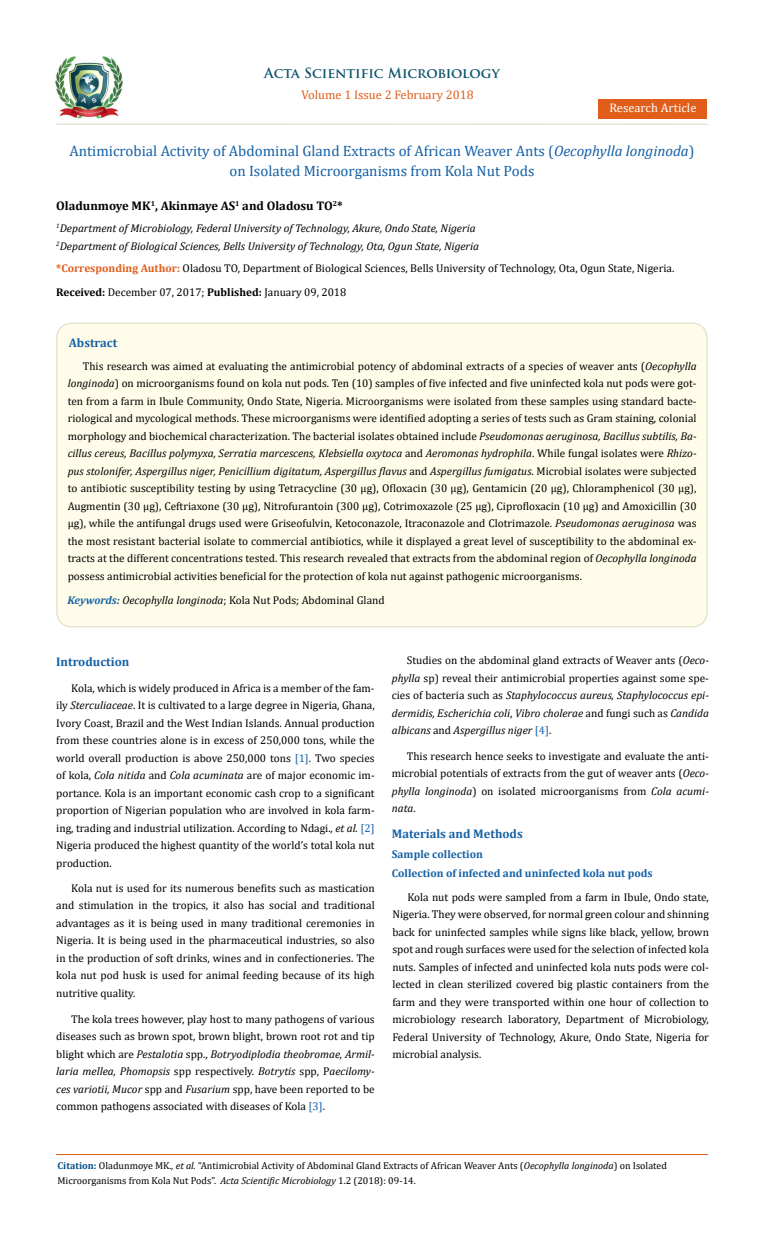
<style>
.page{position:relative;width:764px;height:1243px;background:#fff}
.page>*{position:absolute;margin:0;border:0;box-sizing:border-box;transform-origin:0 0}
.t1{font:15px/20px "Cambria";color:#1560a6;text-align:center}
.t2{font:700 13.75px "Trajan Pro";letter-spacing:-.005em;color:#0e546a}
.t3{font:700 12.5px "Cambria";color:#000}
.t4{font:700 12.5px "Cambria";color:#1560a6}
.t5{font:12.5px "Cambria";color:#e05d1a}
.t6{font:12.5px "Cambria";color:#fff}
.t7{font:11.25px/17.5px "Cambria";color:#000;text-align:justify}
.t8{font:italic 11.25px/17.5px "Cambria";color:#000}
.t9{font:700 11.25px "Cambria";color:#1560a6}
.t10{font:10px/15px "Cambria";color:#000}
.s1{font-style:italic}
.s2{font-weight:700;color:#e05d1a}
.s3{font-weight:700}
.s4{font-weight:700;font-style:italic;color:#1560a6}
.s5{font-weight:700;font-style:italic;color:#0e546a}
.s6{color:#1560a6}
.s7{font-weight:700;color:#035089}
</style>
<div class="page">
<img style="left:56px;top:57px;width:66px;height:61px">
<div style="left:599px;top:99px;width:108px;height:20px;background:#e05d1a"></div>
<hr style="left:56px;top:1154px;width:651px;height:1px;background:#e05d1a">
<hr style="left:56px;top:123px;width:651px;height:2px;background:#e2e0cd">
<div style="left:57px;top:323px;width:650px;height:304px;background:#fffde9;border-radius:15px"></div>
<p class="t2" style="left:264px;top:64px;width:237px">Acta Scientific Microbiology</p>
<p class="t5" style="left:301px;top:88px;width:174px">Volume 1 Issue 2 February 2018</p>
<p class="t6" style="left:609px;top:100px;width:89px">Research Article</p>
<h1 class="t1" style="left:69px;top:141px;width:626px">Antimicrobial Activity of Abdominal Gland Extracts of African Weaver Ants (<span class="s1">Oecophylla longinoda</span>) on Isolated Microorganisms from Kola Nut Pods</h1>
<p class="t3" style="left:56px;top:197px;width:288px">Oladunmoye MK<sup>1</sup>, Akinmaye AS<sup>1</sup> and Oladosu TO<sup>2</sup>*</p>
<p class="t8" style="left:56px;top:219px;width:424px"><sup>1</sup>Department of Microbiology, Federal University of Technology, Akure, Ondo State, Nigeria<br><sup>2</sup>Department of Biological Sciences, Bells University of Technology, Ota, Ogun State, Nigeria</p>
<p class="t7" style="left:56px;top:260px;width:619px"><span class="s2">*Corresponding Author:</span> Oladosu TO, Department of Biological Sciences, Bells University of Technology, Ota, Ogun State, Nigeria.</p>
<p class="t7" style="left:56px;top:283px;width:292px"><span class="s3">Received:</span> December 07, 2017; <span class="s3">Published:</span> January 09, 2018</p>
<p class="t4" style="left:69px;top:334px;width:50px">Abstract</p>
<p class="t7" style="left:68px;top:357px;width:630px;text-indent:15px">This research was aimed at evaluating the antimicrobial potency of abdominal extracts of a species of weaver ants (<span class="s1">Oecophylla longinoda</span>) on microorganisms found on kola nut pods. Ten (10) samples of five infected and five uninfected kola nut pods were got&shy;ten from a farm in Ibule Community, Ondo State, Nigeria. Microorganisms were isolated from these samples using standard bacte&shy;riological and mycological methods. These microorganisms were identified adopting a series of tests such as Gram staining, colonial morphology and biochemical characterization. The bacterial isolates obtained include <span class="s1">Pseudomonas aeruginosa, Bacillus subtilis, Ba&shy;cillus cereus, Bacillus polymyxa, Serratia marcescens, Klebsiella oxytoca</span> and <span class="s1">Aeromonas hydrophila</span>. While fungal isolates were <span class="s1">Rhizo&shy;pus stolonifer, Aspergillus niger, Penicillium digitatum, Aspergillus flavus</span> and <span class="s1">Aspergillus fumigatus</span>. Microbial isolates were subjected to antibiotic susceptibility testing by using Tetracycline (30 μg), Ofloxacin (30 μg), Gentamicin (20 μg), Chloramphenicol (30 μg), Augmentin (30 μg), Ceftriaxone (30 μg), Nitrofurantoin (300 μg), Cotrimoxazole (25 μg), Ciprofloxacin (10 μg) and Amoxicillin (30 μg), while the antifungal drugs used were Griseofulvin, Ketoconazole, Itraconazole and Clotrimazole. <span class="s1">Pseudomonas aeruginosa</span> was the most resistant bacterial isolate to commercial antibiotics, while it displayed a great level of susceptibility to the abdominal ex&shy;tracts at the different concentrations tested. This research revealed that extracts from the abdominal region of <span class="s1">Oecophylla longinoda </span>possess antimicrobial activities beneficial for the protection of kola nut against pathogenic microorganisms.</p>
<p class="t7" style="left:67px;top:591px;width:319px"><span class="s4">Keywords</span><span class="s5">:</span> <span class="s1">Oecophylla longinoda</span>; Kola Nut Pods; Abdominal Gland</p>
<p class="t4" style="left:56px;top:653px;width:75px">Introduction</p>
<p class="t7" style="left:56px;top:679px;width:320px;text-indent:15px">Kola, which is widely produced in Africa is a member of the fam&shy;ily <span class="s1">Sterculiaceae</span>. It is cultivated to a large degree in Nigeria, Ghana, Ivory Coast, Brazil and the West Indian Islands. Annual production from these countries alone is in excess of 250,000 tons, while the world overall production is above 250,000 tons <span class="s6">[1]</span>. Two species of kola, <span class="s1">Cola nitida</span> and <span class="s1">Cola acuminata</span> are of major economic im&shy;portance. Kola is an important economic cash crop to a significant proportion of Nigerian population who are involved in kola farm&shy;ing, trading and industrial utilization. According to Ndagi.<span class="s1">, et al.</span> <span class="s6">[2] </span>Nigeria produced the highest quantity of the world’s total kola nut production.</p>
<p class="t7" style="left:56px;top:879px;width:320px;text-indent:15px">Kola nut is used for its numerous benefits such as mastication and stimulation in the tropics, it also has social and traditional advantages as it is being used in many traditional ceremonies in Nigeria. It is being used in the pharmaceutical industries, so also in the production of soft drinks, wines and in confectioneries. The kola nut pod husk is used for animal feeding because of its high nutritive quality.</p>
<p class="t7" style="left:56px;top:1009px;width:320px;text-indent:15px">The kola trees however, play host to many pathogens of various diseases such as brown spot, brown blight, brown root rot and tip blight which are <span class="s1">Pestalotia</span> spp., <span class="s1">Botryodiplodia theobromae, Armil&shy;laria mellea, Phomopsis</span> spp respectively. <span class="s1">Botrytis</span> spp, P<span class="s1">aecilomy&shy;ces variotii, Mucor</span> spp and <span class="s1">Fusarium</span> spp, have been reported to be common pathogens associated with diseases of Kola <span class="s6">[3]</span>.</p>
<p class="t7" style="left:392px;top:651px;width:319px;text-indent:15px">Studies on the abdominal gland extracts of Weaver ants (<span class="s1">Oeco&shy;phylla</span> sp) reveal their antimicrobial properties against some spe&shy;cies of bacteria such as <span class="s1">Staphylococcus aureus, Staphylococcus epi&shy;dermidis, Escherichia coli</span>, <span class="s1">Vibro cholerae</span> and fungi such as <span class="s1">Candida albicans</span> and <span class="s1">Aspergillus niger</span> <span class="s6">[4]</span>.</p>
<p class="t7" style="left:392px;top:747px;width:319px;text-indent:15px">This research hence seeks to investigate and evaluate the anti&shy;microbial potentials of extracts from the gut of weaver ants (<span class="s1">Oeco&shy;phylla longinoda</span>) on isolated microorganisms from <span class="s1">Cola acumi&shy;nata</span>.</p>
<p class="t4" style="left:392px;top:825px;width:133px">Materials and Methods</p>
<p class="t9" style="left:392px;top:846px;width:93px">Sample collection</p>
<p class="t9" style="left:392px;top:865px;width:262px">Collection of infected and uninfected kola nut pods</p>
<p class="t7" style="left:392px;top:888px;width:318px;text-indent:15px">Kola nut pods were sampled from a farm in Ibule, Ondo state, Nigeria. They were observed, for normal green colour and shinning back for uninfected samples while signs like black, yellow, brown spot and rough surfaces were used for the selection of infected kola nuts. Samples of infected and uninfected kola nuts pods were col&shy;lected in clean sterilized covered big plastic containers from the farm and they were transported within one hour of collection to microbiology research laboratory, Department of Microbiology, Federal University of Technology, Akure, Ondo State, Nigeria for microbial analysis.</p>
<p class="t10" style="left:57px;top:1158px;width:611px"><span class="s7">Citation:</span> Oladunmoye MK.<span class="s1">, et al.</span> “Antimicrobial Activity of Abdominal Gland Extracts of African Weaver Ants (<span class="s1">Oecophylla longinoda</span>) on Isolated<br>Microorganisms from Kola Nut Pods”. <span class="s1">Acta Scientific Microbiology</span> 1.2 (2018): 09-14.</p>
</div>
